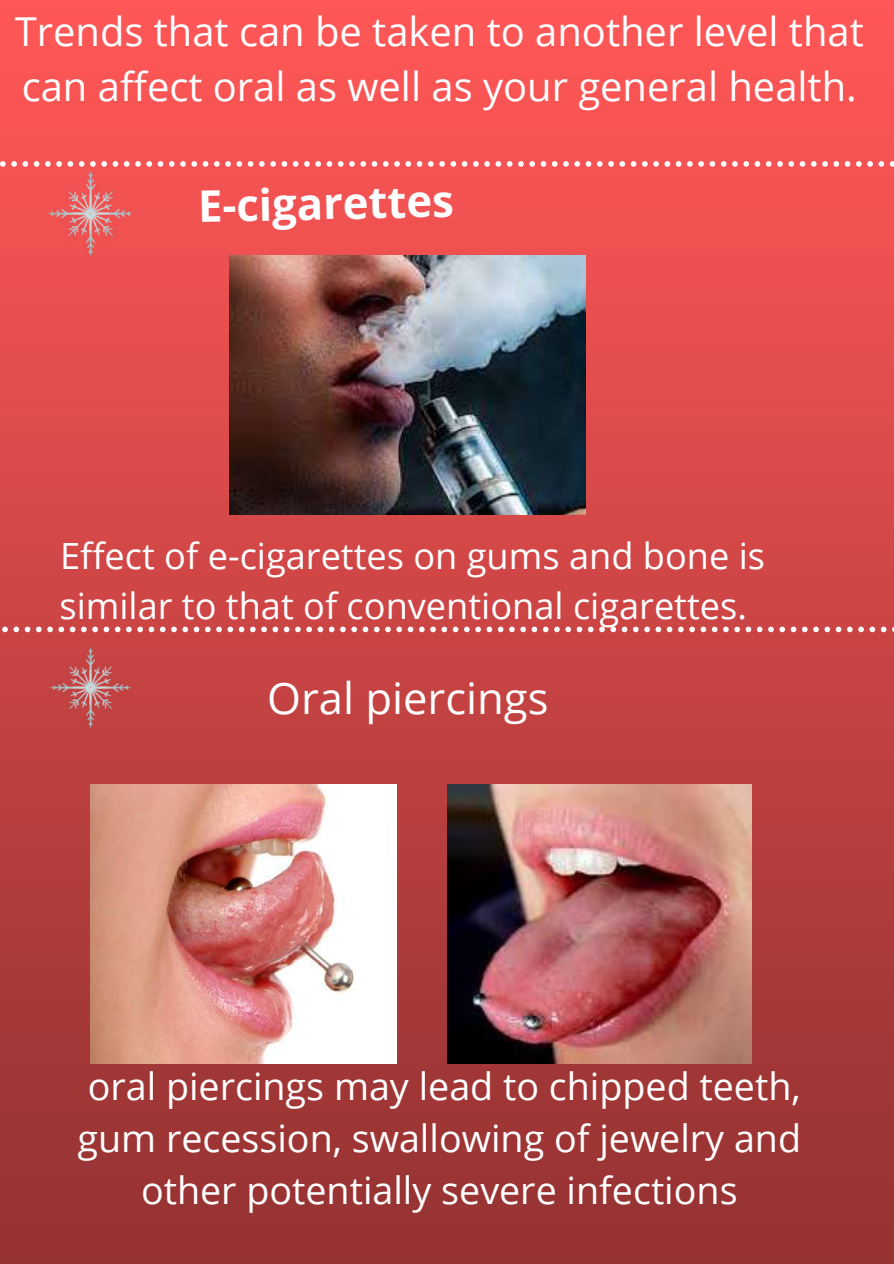
<style>
.page{position:relative;width:894px;height:1264px;background:#fff}
.page>*{position:absolute;margin:0;border:0;box-sizing:border-box;transform-origin:0 0}
.t1{font:43.5px "Open Sans";color:#fff}
.t2{font:700 43.5px "Open Sans";color:#fff}
.t3{font:39.9px/55.2px "Open Sans";color:#fff}
.t4{font:37.65px/51.8px "Open Sans";color:#fff;text-align:center}
.t5{font:36.15px/49.5px "Open Sans";color:#fff}
</style>
<div class="page">
<img style="left:0;top:0;width:893px;height:1263px">
<img style="left:230px;top:256px;width:355px;height:258px">
<img style="left:91px;top:784px;width:305px;height:279px">
<img style="left:447px;top:784px;width:304px;height:279px">
<svg style="left:0;top:161px;width:893px;height:6px"></svg>
<img style="left:51px;top:648px;width:80px;height:80px">
<img style="left:49px;top:172px;width:82px;height:83px">
<svg style="left:0;top:626px;width:893px;height:6px"></svg>
<p class="t3" style="left:15px;top:2px;width:850px">Trends that can be taken to another level that can affect oral as well as your general health.</p>
<p class="t2" style="left:197px;top:175px;width:257px;rotate:-1deg">E-cigarettes</p>
<p class="t5" style="left:59px;top:530px;width:707px">Effect of e-cigarettes on gums and bone is similar to that of conventional cigarettes.</p>
<p class="t1" style="left:267px;top:667px;width:283px">Oral piercings</p>
<p class="t4" style="left:77px;top:1059px;width:725px">oral piercings may lead to chipped teeth, gum recession, swallowing of jewelry and other potentially severe infections</p>
</div>
